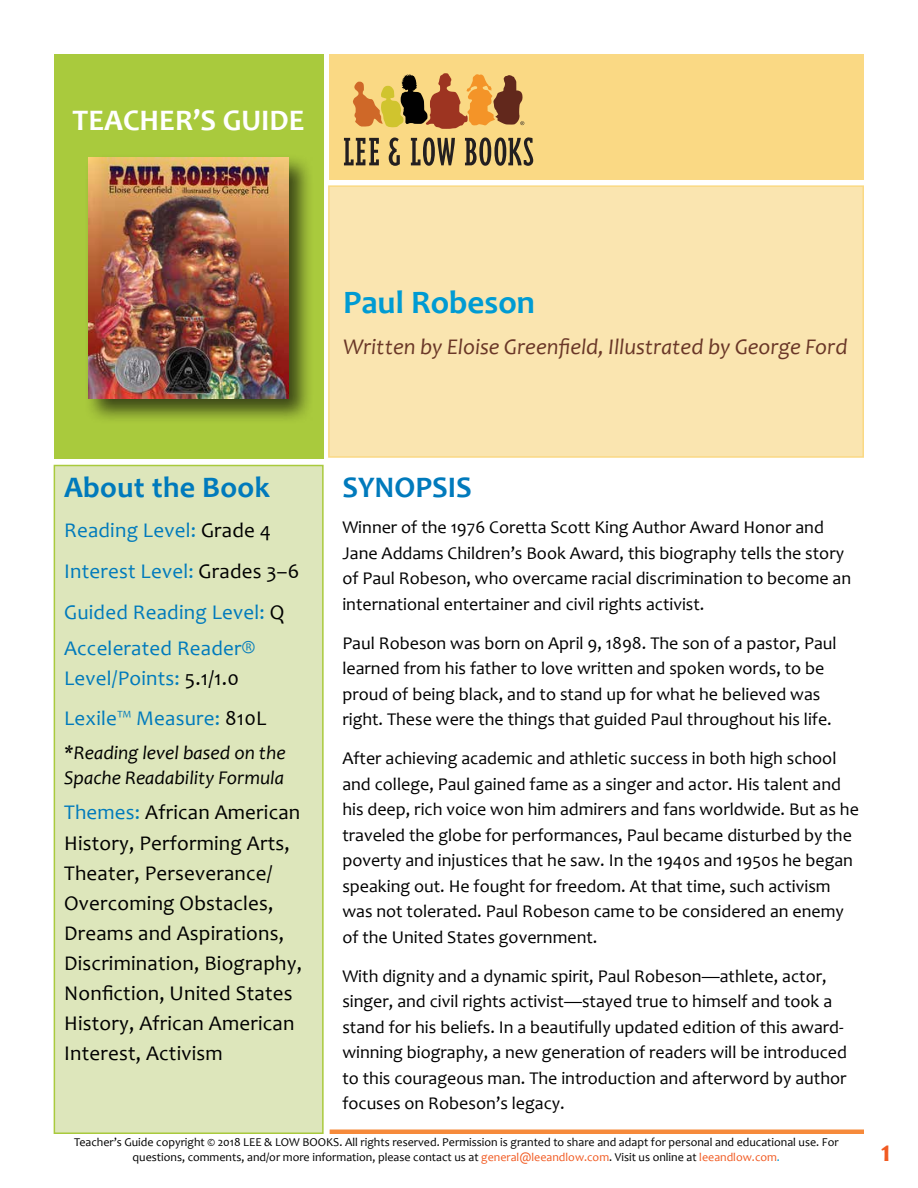
<style>
.page{position:relative;width:918px;height:1188px;background:#fff}
.page>*{position:absolute;margin:0;border:0;box-sizing:border-box;transform-origin:0 0}
.t1{font:700 33px "Candara";color:#009bd3}
.t2{font:700 30px "Candara";letter-spacing:.01em;color:#007abc}
.t3{font:700 30px "Candara";color:#fff}
.t4{font:700 30px "Candara";color:#f15a22}
.t5{font:italic 22.5px "Candara";color:#6a3727}
.t6{font:21px/30px "Candara";letter-spacing:.01em;color:#000}
.t7{font:21px/40.5px "Candara";letter-spacing:.01em;color:#007abc}
.t8{font:italic 19.5px/24px "Candara";color:#000}
.t9{font:18px/25.5px "Candara";color:#000}
.t10{font:12px/14.4px "Candara";color:#000;text-align:center}
.s1{color:#000}
.s2{color:#007abc}
.s3{color:#f15a22}
.s4{color:#009bd3}
</style>
<div class="page">
<hr style="left:330px;top:1130px;width:534px;height:4px;background:#f68a3b">
<div style="left:330px;top:54px;width:534px;height:126px;background:#fad984"></div>
<svg style="left:344px;top:137px;width:189px;height:29px"></svg>
<svg style="left:353px;top:73px;width:171px;height:56px"></svg>
<div style="left:54px;top:54px;width:270px;height:405px;background:#a9ca3d"></div>
<div style="left:54px;top:466px;width:269px;height:667px;background:#dde6bb"></div>
<div style="left:54px;top:465px;width:270px;height:669px;border:2px solid #a9ca3d"></div>
<div style="left:329px;top:186px;width:534px;height:271px;background:#fae5b0"></div>
<div style="left:328px;top:185px;width:536px;height:273px;border:2px solid #fad984"></div>
<div style="left:84px;top:153px;width:230px;height:272px;background:#000;opacity:.65"></div>
<img style="left:88px;top:158px;width:201px;height:241px">
<h2 class="t3" style="left:73px;top:101px;width:234px">TEACHER’S GUIDE</h2>
<h1 class="t1" style="left:343px;top:282px;width:193px">Paul Robeson</h1>
<p class="t5" style="left:343px;top:332px;width:506px">Written by Eloise Greenfield, Illustrated by George Ford</p>
<h2 class="t2" style="left:64px;top:468px;width:207px">About the Book</h2>
<p class="t7" style="left:64px;top:510px;width:237px">Reading Level: <span class="s1">Grade 4<br></span>Interest Level: <span class="s1">Grades 3–6<br></span>Guided Reading Level: <span class="s1">Q</span></p>
<p class="t7" style="left:64px;top:632px;width:193px;line-height:30px">Accelerated Reader®<br>Level/Points: <span class="s1">5.1/1.0</span></p>
<p class="t7" style="left:64px;top:698px;width:204px">Lexile™ Measure: <span class="s1">810L</span></p>
<p class="t8" style="left:64px;top:741px;width:223px">*Reading level based on the<br>Spache Readability Formula</p>
<p class="t6" style="left:64px;top:797px;width:239px"><span class="s2">Themes:</span> African American<br>History, Performing Arts,<br>Theater, Perseverance/<br>Overcoming Obstacles,<br>Dreams and Aspirations,<br>Discrimination, Biography,<br>Nonfiction, United States<br>History, African American<br>Interest, Activism</p>
<h2 class="t2" style="left:342px;top:469px;width:131px">SYNOPSIS</h2>
<p class="t9" style="left:342px;top:515px;width:510px">Winner of the 1976 Coretta Scott King Author Award Honor and Jane Addams Children’s Book Award, this biography tells the story of Paul Robeson, who overcame racial discrimination to become an international entertainer and civil rights activist.</p>
<p class="t9" style="left:342px;top:630px;width:496px">Paul Robeson was born on April 9, 1898. The son of a pastor, Paul learned from his father to love written and spoken words, to be proud of being black, and to stand up for what he believed was right. These were the things that guided Paul throughout his life.</p>
<p class="t9" style="left:342px;top:746px;width:518px">After achieving academic and athletic success in both high school and college, Paul gained fame as a singer and actor. His talent and his deep, rich voice won him admirers and fans worldwide. But as he traveled the globe for performances, Paul became disturbed by the poverty and injustices that he saw. In the 1940s and 1950s he began speaking out. He fought for freedom. At that time, such activism was not tolerated. Paul Robeson came to be considered an enemy of the United States government.</p>
<p class="t9" style="left:342px;top:963px;width:506px">With dignity and a dynamic spirit, Paul Robeson—athlete, actor, singer, and civil rights activist—stayed true to himself and took a stand for his beliefs. In a beautifully updated edition of this award&shy;winning biography, a new generation of readers will be introduced to this courageous man. The introduction and afterword by author focuses on Robeson’s legacy.</p>
<p class="t10" style="left:74px;top:1135px;width:766px">Teacher’s Guide copyright © 2018 LEE &amp; LOW BOOKS. All rights reserved. Permission is granted to share and adapt for personal and educational use. For questions, comments, and/or more information, please contact us at <span class="s3">general@leeandlow.com</span>. Visit us online at <span class="s3">leeandlow.com</span><span class="s4">.</span></p>
<h2 class="t4" style="left:881px;top:1133px;width:12px">1</h2>
</div>
